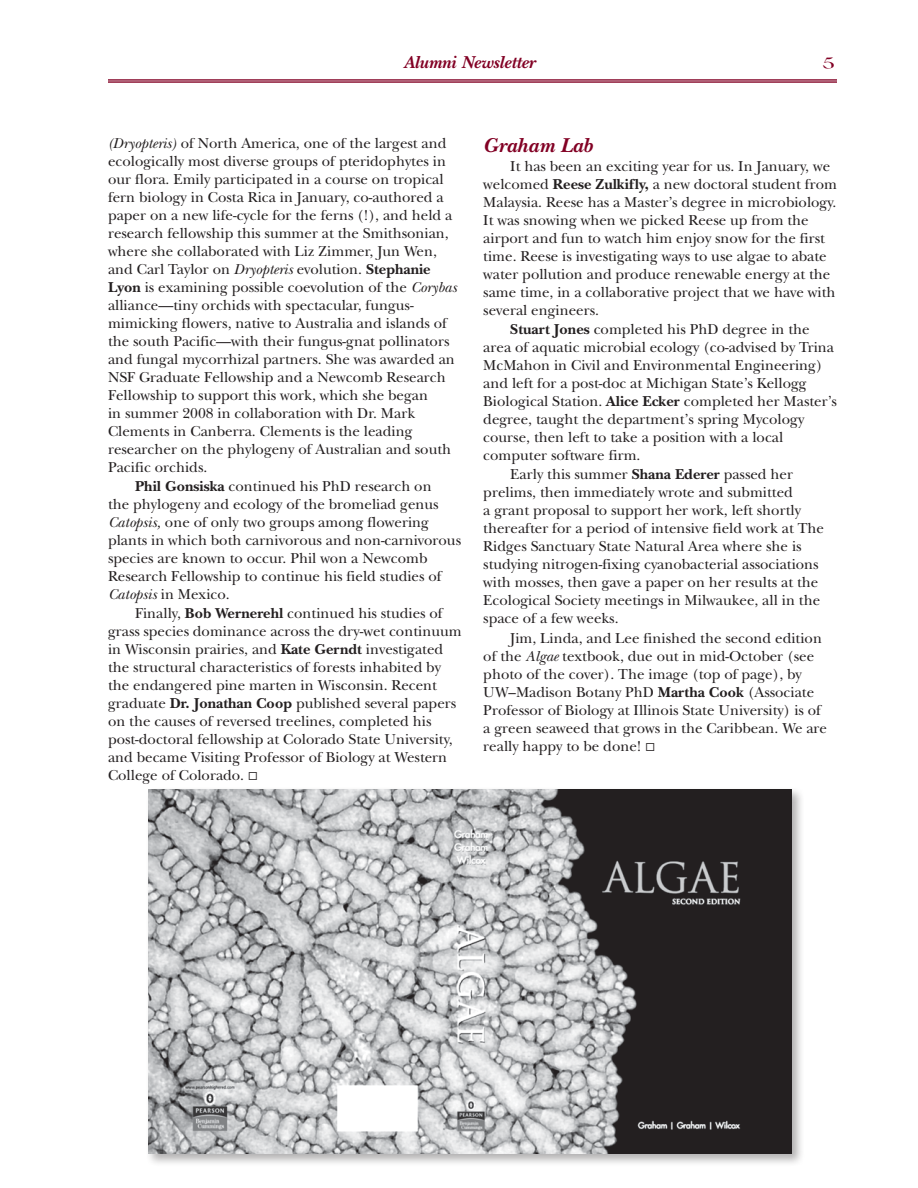
<style>
.page{position:relative;width:918px;height:1188px;background:#fff}
.page>*{position:absolute;margin:0;border:0;box-sizing:border-box;transform-origin:0 0}
.t1{font:italic 700 21px "New Baskerville";color:#820024}
.t2{font:italic 700 18px "New Baskerville";color:#820024}
.t3{font:15px "New Baskerville";color:#231f20}
.t4{font:15px "Swordsman Extended";color:#820024}
.s1{font-style:italic}
.s2{font-weight:700}
</style>
<div class="page">
<hr style="left:108px;top:79px;width:729px;height:1px;background:#820024">
<hr style="left:108px;top:81px;width:729px;height:1px;background:#820024">
<hr style="left:108px;top:82px;width:729px;height:1px;background:#820024">
<div style="left:146px;top:786px;width:659px;height:382px;background:#231f20;opacity:.35"></div>
<img style="left:148px;top:789px;width:643px;height:365px">
<p class="t2" style="left:404px;top:51px;width:133px">Alumni Newsletter</p>
<p class="t4" style="left:823px;top:56px;width:12px">5</p>
<p class="t3" style="left:108px;top:133px;width:340px"><span class="s1">(Dryopteris)</span> of North America, one of the largest and</p>
<p class="t3" style="left:108px;top:151px;width:340px">ecologically most diverse groups of pteridophytes in</p>
<p class="t3" style="left:108px;top:169px;width:337px">our flora. Emily participated in a course on tropical</p>
<p class="t3" style="left:108px;top:187px;width:337px">fern biology in Costa Rica in January, co-authored a</p>
<p class="t3" style="left:108px;top:205px;width:346px">paper on a new life-cycle for the ferns (!), and held a</p>
<p class="t3" style="left:108px;top:223px;width:342px">research fellowship this summer at the Smithsonian,</p>
<p class="t3" style="left:108px;top:241px;width:331px">where she collaborated with Liz Zimmer, Jun Wen,</p>
<p class="t3" style="left:108px;top:259px;width:324px">and Carl Taylor on <span class="s1">Dryopteris</span> evolution. <span class="s2">Stephanie</span></p>
<p class="t3" style="left:108px;top:277px;width:350px"><span class="s2">Lyon</span> is examining possible coevolution of the <span class="s1">Corybas</span></p>
<p class="t3" style="left:108px;top:295px;width:307px">alliance—tiny orchids with spectacular, fungus-</p>
<p class="t3" style="left:108px;top:313px;width:340px">mimicking flowers, native to Australia and islands of</p>
<p class="t3" style="left:108px;top:331px;width:343px">the south Pacific—with their fungus-gnat pollinators</p>
<p class="t3" style="left:108px;top:349px;width:348px">and fungal mycorrhizal partners. She was awarded an</p>
<p class="t3" style="left:108px;top:367px;width:339px">NSF Graduate Fellowship and a Newcomb Research</p>
<p class="t3" style="left:108px;top:385px;width:322px">Fellowship to support this work, which she began</p>
<p class="t3" style="left:108px;top:403px;width:309px">in summer 2008 in collaboration with Dr. Mark</p>
<p class="t3" style="left:108px;top:421px;width:306px">Clements in Canberra. Clements is the leading</p>
<p class="t3" style="left:108px;top:439px;width:345px">researcher on the phylogeny of Australian and south</p>
<p class="t3" style="left:108px;top:457px;width:101px">Pacific orchids.</p>
<p class="t3" style="left:135px;top:477px;width:298px"><span class="s2">Phil Gonsiska</span> continued his PhD research on</p>
<p class="t3" style="left:108px;top:495px;width:332px">the phylogeny and ecology of the bromeliad genus</p>
<p class="t3" style="left:108px;top:513px;width:322px"><span class="s1">Catopsis,</span> one of only two groups among flowering</p>
<p class="t3" style="left:108px;top:531px;width:355px">plants in which both carnivorous and non-carnivorous</p>
<p class="t3" style="left:108px;top:549px;width:321px">species are known to occur. Phil won a Newcomb</p>
<p class="t3" style="left:108px;top:567px;width:335px">Research Fellowship to continue his field studies of</p>
<p class="t3" style="left:108px;top:585px;width:123px"><span class="s1">Catopsis</span> in Mexico.</p>
<p class="t3" style="left:135px;top:604px;width:309px">Finally, <span class="s2">Bob Wernerehl</span> continued his studies of</p>
<p class="t3" style="left:108px;top:622px;width:355px">grass species dominance across the dry-wet continuum</p>
<p class="t3" style="left:108px;top:640px;width:337px">in Wisconsin prairies, and <span class="s2">Kate Gerndt</span> investigated</p>
<p class="t3" style="left:108px;top:658px;width:334px">the structural characteristics of forests inhabited by</p>
<p class="t3" style="left:108px;top:676px;width:331px">the endangered pine marten in Wisconsin. Recent</p>
<p class="t3" style="left:108px;top:694px;width:350px">graduate <span class="s2">Dr. Jonathan Coop</span> published several papers</p>
<p class="t3" style="left:108px;top:712px;width:325px">on the causes of reversed treelines, completed his</p>
<p class="t3" style="left:108px;top:730px;width:346px">post-doctoral fellowship at Colorado State University,</p>
<p class="t3" style="left:108px;top:748px;width:341px">and became Visiting Professor of Biology at Western</p>
<p class="t3" style="left:108px;top:766px;width:138px">College of Colorado.</p>
<h1 class="t1" style="left:483px;top:133px;width:112px">Graham Lab</h1>
<p class="t3" style="left:510px;top:157px;width:321px">It has been an exciting year for us. In January, we</p>
<p class="t3" style="left:483px;top:175px;width:355px">welcomed <span class="s2">Reese Zulkifly,</span> a new doctoral student from</p>
<p class="t3" style="left:483px;top:193px;width:355px">Malaysia. Reese has a Master’s degree in microbiology.</p>
<p class="t3" style="left:483px;top:211px;width:327px">It was snowing when we picked Reese up from the</p>
<p class="t3" style="left:483px;top:229px;width:343px">airport and fun to watch him enjoy snow for the first</p>
<p class="t3" style="left:483px;top:247px;width:345px">time. Reese is investigating ways to use algae to abate</p>
<p class="t3" style="left:483px;top:265px;width:349px">water pollution and produce renewable energy at the</p>
<p class="t3" style="left:483px;top:283px;width:354px">same time, in a collaborative project that we have with</p>
<p class="t3" style="left:483px;top:301px;width:117px">several engineers.</p>
<p class="t3" style="left:510px;top:320px;width:301px"><span class="s2">Stuart Jones</span> completed his PhD degree in the</p>
<p class="t3" style="left:483px;top:338px;width:352px">area of aquatic microbial ecology (co-advised by Trina</p>
<p class="t3" style="left:483px;top:356px;width:341px">McMahon in Civil and Environmental Engineering)</p>
<p class="t3" style="left:483px;top:374px;width:325px">and left for a post-doc at Michigan State’s Kellogg</p>
<p class="t3" style="left:483px;top:392px;width:355px">Biological Station. <span class="s2">Alice Ecker</span> completed her Master’s</p>
<p class="t3" style="left:483px;top:410px;width:322px">degree, taught the department’s spring Mycology</p>
<p class="t3" style="left:483px;top:428px;width:301px">course, then left to take a position with a local</p>
<p class="t3" style="left:483px;top:446px;width:159px">computer software firm.</p>
<p class="t3" style="left:510px;top:465px;width:284px">Early this summer <span class="s2">Shana Ederer</span> passed her</p>
<p class="t3" style="left:483px;top:483px;width:311px">prelims, then immediately wrote and submitted</p>
<p class="t3" style="left:483px;top:501px;width:319px">a grant proposal to support her work, left shortly</p>
<p class="t3" style="left:483px;top:519px;width:342px">thereafter for a period of intensive field work at The</p>
<p class="t3" style="left:483px;top:537px;width:320px">Ridges Sanctuary State Natural Area where she is</p>
<p class="t3" style="left:483px;top:555px;width:337px">studying nitrogen-fixing cyanobacterial associations</p>
<p class="t3" style="left:483px;top:573px;width:337px">with mosses, then gave a paper on her results at the</p>
<p class="t3" style="left:483px;top:591px;width:338px">Ecological Society meetings in Milwaukee, all in the</p>
<p class="t3" style="left:483px;top:609px;width:137px">space of a few weeks.</p>
<p class="t3" style="left:510px;top:628px;width:313px">Jim, Linda, and Lee finished the second edition</p>
<p class="t3" style="left:483px;top:646px;width:332px">of the <span class="s1">Algae</span> textbook, due out in mid-October (see</p>
<p class="t3" style="left:483px;top:664px;width:320px">photo of the cover). The image (top of page), by</p>
<p class="t3" style="left:483px;top:682px;width:332px">UW–Madison Botany PhD <span class="s2">Martha Cook</span> (Associate</p>
<p class="t3" style="left:483px;top:700px;width:339px">Professor of Biology at Illinois State University) is of</p>
<p class="t3" style="left:483px;top:718px;width:345px">a green seaweed that grows in the Caribbean. We are</p>
<p class="t3" style="left:483px;top:736px;width:160px">really happy to be done!</p>
</div>
